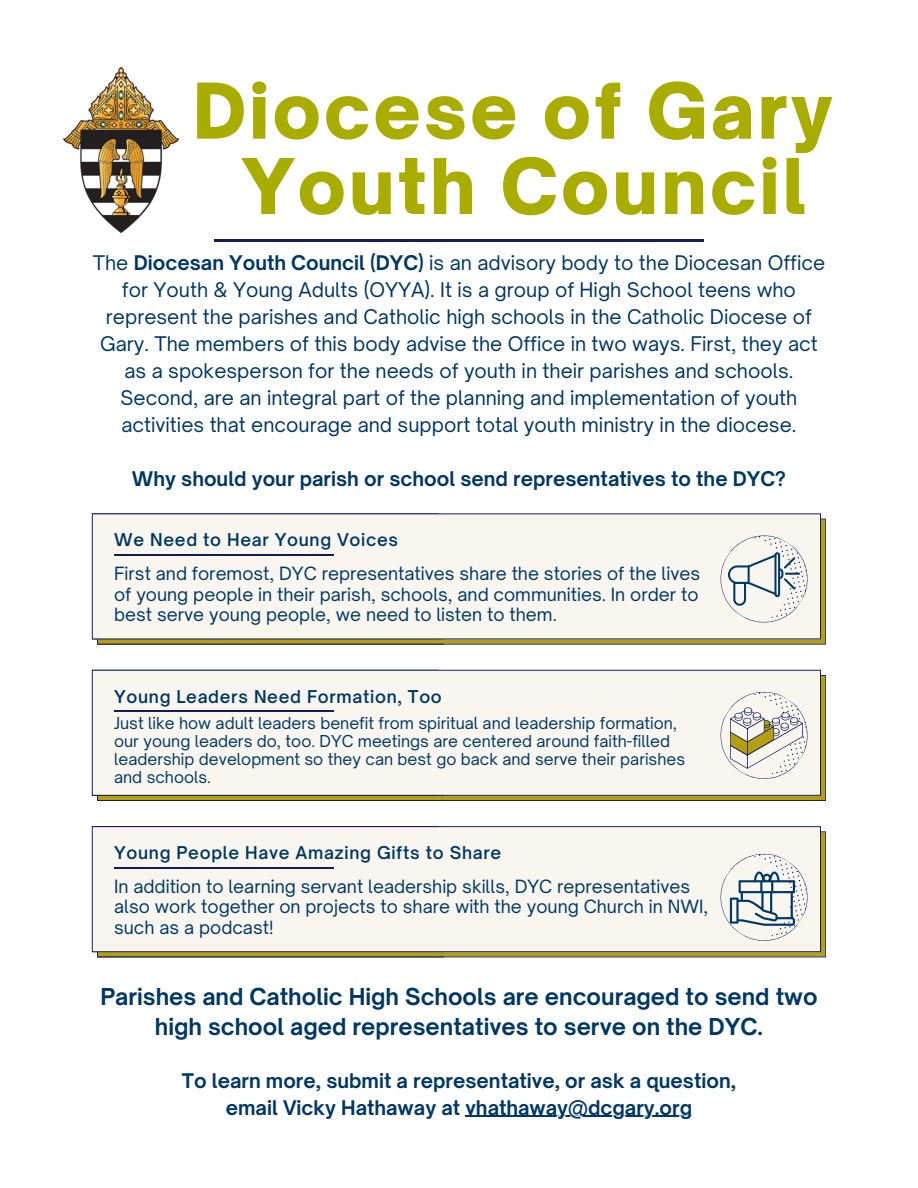
<style>
.page{position:relative;width:918px;height:1188px;background:#fff}
.page>*{position:absolute;margin:0;border:0;box-sizing:border-box;transform-origin:0 0}
.t1{font:900 73.5px/75.3px "Open Sauce One";letter-spacing:.04em;color:#a8ad00;text-align:center}
.t2{font:700 22.35px/30.3px "Open Sauce One";color:#003865;text-align:center}
.t3{font:19.35px/27px "Open Sauce One";color:#003865;text-align:center}
.t4{font:700 19.35px/27px "Open Sauce One";color:#003865;text-align:center}
.t5{font:17.55px/20.2px "Open Sauce One";color:#003865}
.t6{font:600 16.95px "Open Sauce One";letter-spacing:.04em;color:#003865}
.t7{font:15.75px/18px "Open Sauce One";color:#003865}
.s1{font-weight:700}
</style>
<div class="page">
<hr style="left:214px;top:240px;width:490px;height:2px;background:#141b57">
<svg style="left:97px;top:831px;width:729px;height:126px;background:#988a2a"></svg>
<div style="left:92px;top:826px;width:729px;height:126px;background:#f8f6ef"></div>
<hr style="left:114px;top:867px;width:219px;height:1px;background:#141b57">
<svg style="left:704px;top:838px;width:120px;height:119px"></svg>
<svg style="left:97px;top:519px;width:729px;height:126px;background:#8e833a"></svg>
<div style="left:92px;top:513px;width:729px;height:126px;background:#f8f6ef"></div>
<hr style="left:114px;top:554px;width:219px;height:1px;background:#141b57">
<svg style="left:704px;top:519px;width:120px;height:120px"></svg>
<svg style="left:97px;top:675px;width:729px;height:126px;background:#928322"></svg>
<div style="left:92px;top:670px;width:729px;height:126px;background:#f8f6ef"></div>
<svg style="left:704px;top:676px;width:120px;height:119px"></svg>
<hr style="left:114px;top:711px;width:219px;height:1px;background:#141b57">
<img style="left:63px;top:67px;width:116px;height:166px">
<hr style="left:465px;top:1116px;width:227px;height:1px;background:#003865">
<p class="t1" style="left:193px;top:73px;width:642px">Diocese of Gary<br>Youth Council</p>
<h5 class="t3" style="left:93px;top:249px;width:734px">The <span class="s1">Diocesan Youth Council (DYC)</span> is an advisory body to the Diocesan Office for Youth &amp; Young Adults (OYYA). It is a group of High School teens who represent the parishes and Catholic high schools in the Catholic Diocese of Gary. The members of this body advise the Office in two ways. First, they act as a spokesperson for the needs of youth in their parishes and schools.<br>Second, are an integral part of the planning and implementation of youth activities that encourage and support total youth ministry in the diocese.</h5>
<p class="t4" style="left:132px;top:465px;width:656px">Why should your parish or school send representatives to the DYC?</p>
<h4 class="t6" style="left:114px;top:530px;width:286px">We Need to Hear Young Voices</h4>
<h3 class="t5" style="left:114px;top:563px;width:588px;text-align:justify">First and foremost, DYC representatives share the stories of the lives of young people in their parish, schools, and communities. In order to best serve young people, we need to listen to them.</h3>
<h5 class="t6" style="left:114px;top:686px;width:329px">Young Leaders Need Formation, Too</h5>
<h4 class="t7" style="left:114px;top:714px;width:573px">Just like how adult leaders benefit from spiritual and leadership formation, our young leaders do, too. DYC meetings are centered around faith-filled leadership development so they can best go back and serve their parishes and schools.</h4>
<p class="t6" style="left:114px;top:842px;width:389px">Young People Have Amazing Gifts to Share</p>
<h1 class="t5" style="left:114px;top:876px;width:596px">In addition to learning servant leadership skills, DYC representatives also work together on projects to share with the young Church in NWI, such as a podcast!</h1>
<p class="t2" style="left:100px;top:981px;width:719px">Parishes and Catholic High Schools are encouraged to send two high school aged representatives to serve on the DYC.</p>
<p class="t4" style="left:182px;top:1067px;width:556px">To learn more, submit a representative, or ask a question, email Vicky Hathaway at vhathaway@dcgary.org</p>
</div>
